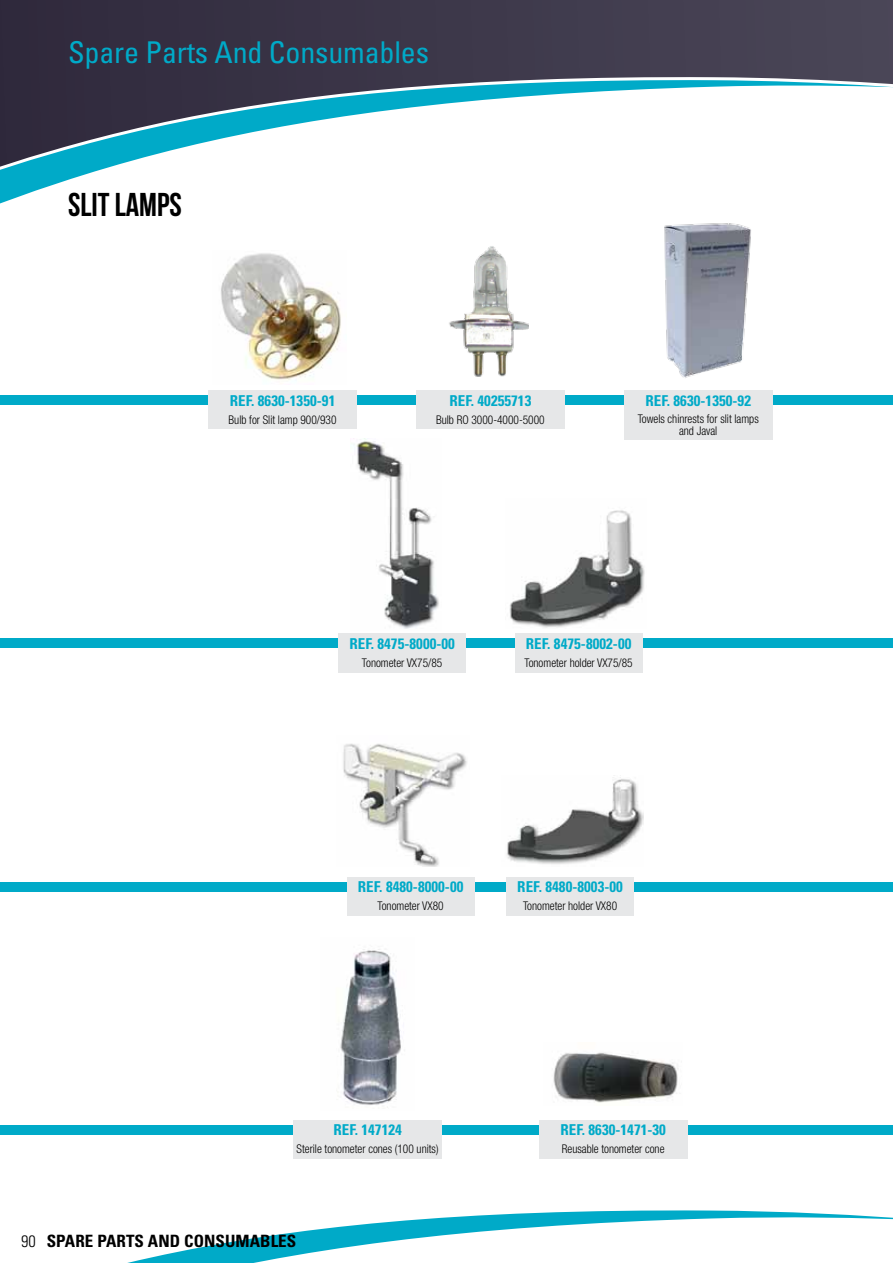
<style>
.page{position:relative;width:893px;height:1263px;background:#fff}
.page>*{position:absolute;margin:0;border:0;box-sizing:border-box;transform-origin:0 0}
.t1{font:700 33px "Bebas Neue";color:#000}
.t2{font:condensed 30px "Univers LT Std";letter-spacing:-.005em;color:#00aac8}
.t3{font:700 condensed 16.95px "Univers LT Std";letter-spacing:.005em;color:#000}
.t4{font:700 condensed 15px "Univers LT Std";letter-spacing:.005em;color:#00aac8}
.t5{font:300 condensed 12px/12px "Helvetica Neue LT Std";color:#000;text-align:center;scale:.95 1}
.s1{font-weight:300;font-size:16.5px}
</style>
<div class="page">
<svg style="left:127px;top:1210px;width:766px;height:53px"></svg>
<svg style="left:0;top:0;width:893px;height:73px;background:#3c3749"></svg>
<svg style="left:0;top:73px;width:893px;height:131px"></svg>
<div style="left:0;top:1125px;width:893px;height:9px;background:#00aac8"></div>
<div style="left:0;top:882px;width:893px;height:9px;background:#00aac8"></div>
<div style="left:0;top:639px;width:893px;height:9px;background:#00aac8"></div>
<div style="left:0;top:395px;width:893px;height:10px;background:#00aac8"></div>
<div style="left:208px;top:410px;width:149px;height:19px;background:#e6e7e8"></div>
<div style="left:416px;top:410px;width:149px;height:19px;background:#e6e7e8"></div>
<div style="left:624px;top:410px;width:149px;height:30px;background:#e6e7e8"></div>
<div style="left:515px;top:634px;width:127px;height:19px;background:#e6e7e8"></div>
<div style="left:515px;top:653px;width:127px;height:19px;background:#e6e7e8"></div>
<div style="left:208px;top:391px;width:149px;height:19px;background:#e6e7e8"></div>
<div style="left:416px;top:391px;width:149px;height:19px;background:#e6e7e8"></div>
<div style="left:624px;top:391px;width:149px;height:19px;background:#e6e7e8"></div>
<div style="left:338px;top:634px;width:128px;height:19px;background:#e6e7e8"></div>
<div style="left:338px;top:653px;width:128px;height:19px;background:#e6e7e8"></div>
<div style="left:293px;top:1120px;width:149px;height:19px;background:#e6e7e8"></div>
<div style="left:293px;top:1139px;width:149px;height:19px;background:#e6e7e8"></div>
<div style="left:539px;top:1120px;width:149px;height:19px;background:#e6e7e8"></div>
<div style="left:539px;top:1139px;width:149px;height:19px;background:#e6e7e8"></div>
<img style="left:340px;top:949px;width:61px;height:159px">
<img style="left:553px;top:1052px;width:126px;height:51px">
<img style="left:221px;top:253px;width:120px;height:127px">
<img style="left:449px;top:246px;width:80px;height:131px">
<img style="left:624px;top:190px;width:156px;height:201px">
<img style="left:353px;top:438px;width:86px;height:191px">
<img style="left:509px;top:510px;width:136px;height:118px">
<div style="left:347px;top:877px;width:127px;height:19px;background:#e6e7e8"></div>
<div style="left:506px;top:877px;width:128px;height:19px;background:#e6e7e8"></div>
<div style="left:347px;top:896px;width:127px;height:19px;background:#e6e7e8"></div>
<div style="left:506px;top:896px;width:128px;height:19px;background:#e6e7e8"></div>
<img style="left:343px;top:743px;width:124px;height:123px">
<img style="left:507px;top:777px;width:137px;height:87px">
<h2 class="t2" style="left:68px;top:33px;width:363px">Spare Parts And Consumables</h2>
<h1 class="t1" style="left:68px;top:187px;width:115px">SLIT LAMPS</h1>
<p class="t4" style="left:230px;top:391px;width:107px">RE F. 8630-1350-91</p>
<p class="t4" style="left:449px;top:391px;width:83px">RE F. 40255713</p>
<p class="t4" style="left:645px;top:391px;width:107px">RE F. 8630-1350-92</p>
<p class="t5" style="left:229px;top:413px;width:115px">Bulb for Slit lamp 900/930</p>
<p class="t5" style="left:436px;top:413px;width:116px">Bulb RO 3000-4000-5000</p>
<p class="t5" style="left:638px;top:413px;width:129px">Towels chinrests for slit lamps and Javal</p>
<p class="t4" style="left:349px;top:634px;width:107px">RE F. 8475-8000-00</p>
<p class="t5" style="left:362px;top:656px;width:86px">Tonometer VX75/85</p>
<p class="t4" style="left:526px;top:634px;width:107px">RE F. 8475-8002-00</p>
<p class="t5" style="left:524px;top:656px;width:115px">Tonometer holder VX75/85</p>
<p class="t4" style="left:358px;top:877px;width:107px">RE F. 8480-8000-00</p>
<p class="t4" style="left:517px;top:877px;width:107px">RE F. 8480-8003-00</p>
<p class="t5" style="left:377px;top:899px;width:71px">Tonometer VX80</p>
<p class="t5" style="left:523px;top:899px;width:101px">Tonometer holder VX80</p>
<p class="t4" style="left:333px;top:1120px;width:70px">REF. 147124</p>
<p class="t5" style="left:297px;top:1143px;width:151px">Sterile tonometer cones (100 units)</p>
<p class="t4" style="left:560px;top:1120px;width:107px">RE F. 8630-1471-30</p>
<p class="t5" style="left:562px;top:1143px;width:110px">Reusable tonometer cone</p>
<h3 class="t3" style="left:21px;top:1230px;width:45px"><span class="s1">90</span> SPARE</h3>
<h3 class="t3" style="left:97px;top:1230px;width:19px">PARTS</h3>
<h3 class="t3" style="left:148px;top:1230px;width:57px">AND CONS</h3>
<h3 class="t3" style="left:225px;top:1230px;width:22px">UMABLES</h3>
</div>
